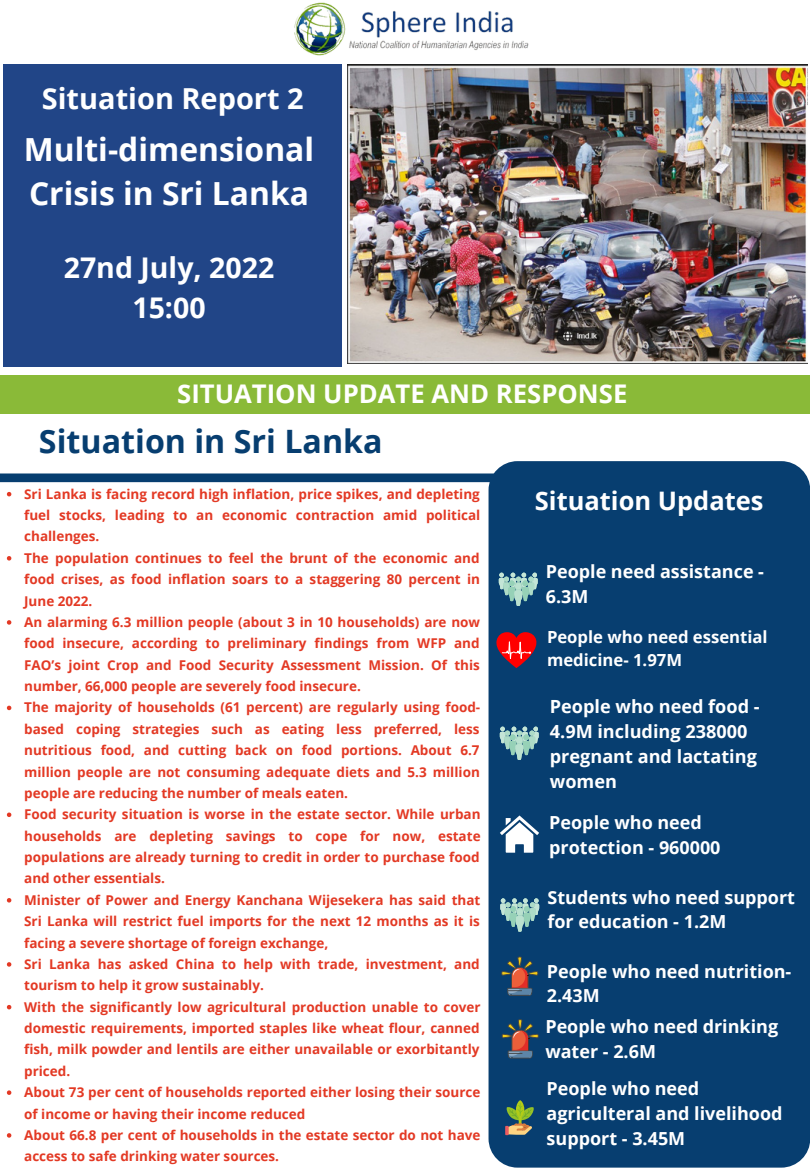
<style>
.page{position:relative;width:810px;height:1170px;background:#fff}
.page>*{position:absolute;margin:0;border:0;box-sizing:border-box;transform-origin:0 0}
.t1{font:700 32.25px "Open Sans";color:#073e70}
.t2{font:700 31.8px/44.4px "Open Sans";color:#fff}
.t3{font:700 28.95px "Open Sans";color:#fff}
.t4{font:700 28.5px/39.9px "Open Sans";color:#fff;text-align:center}
.t5{font:700 25.65px "Open Sans";color:#fff}
.t6{font:700 25.5px "Open Sans";color:#fff}
.t7{font:700 18.15px/24.9px "Open Sans";color:#fff}
.t8{font:700 18px/24.8px "Open Sans";color:#fff}
.t9{font:700 16.65px/22.5px "Open Sans";color:#fff}
.t10{font:700 13.5px/21.3px "Open Sans";color:#e33924}
</style>
<div class="page">
<img style="left:294px;top:2px;width:235px;height:54px">
<div style="left:4px;top:64px;width:338px;height:303px;background:#214587"></div>
<div style="left:0;top:375px;width:810px;height:38px;background:#8aba38"></div>
<svg style="left:0;top:473px;width:494px;height:9px;background:#144877"></svg>
<div style="left:489px;top:461px;width:321px;height:707px;background:#073e70;border-radius:29px"></div>
<svg style="left:499px;top:573px;width:39px;height:33px"></svg>
<svg style="left:500px;top:727px;width:39px;height:33px"></svg>
<svg style="left:496px;top:632px;width:41px;height:36px"></svg>
<svg style="left:500px;top:816px;width:39px;height:37px"></svg>
<svg style="left:501px;top:956px;width:37px;height:40px"></svg>
<svg style="left:502px;top:1019px;width:37px;height:40px"></svg>
<svg style="left:516px;top:1100px;width:8px;height:19px"></svg>
<svg style="left:505px;top:1103px;width:29px;height:32px"></svg>
<svg style="left:500px;top:898px;width:39px;height:34px"></svg>
<img style="left:347px;top:64px;width:460px;height:299px">
<svg style="left:7px;top:492px;width:4px;height:4px"></svg>
<svg style="left:7px;top:556px;width:4px;height:5px"></svg>
<svg style="left:7px;top:620px;width:4px;height:5px"></svg>
<svg style="left:7px;top:706px;width:4px;height:4px"></svg>
<svg style="left:7px;top:813px;width:4px;height:4px"></svg>
<svg style="left:7px;top:898px;width:4px;height:5px"></svg>
<svg style="left:7px;top:962px;width:4px;height:5px"></svg>
<svg style="left:7px;top:1005px;width:4px;height:4px"></svg>
<svg style="left:7px;top:1090px;width:4px;height:5px"></svg>
<svg style="left:7px;top:1133px;width:4px;height:5px"></svg>
<h3 class="t3" style="left:42px;top:78px;width:263px">Situation Report 2</h3>
<h2 class="t2" style="left:24px;top:126px;width:292px">Multi-dimensional<br>Crisis in Sri Lanka</h2>
<h3 class="t4" style="left:64px;top:247px;width:212px">27nd July, 2022<br>15:00</h3>
<h3 class="t5" style="left:177px;top:376px;width:452px">SITUATION UPDATE AND RESPONSE</h3>
<h1 class="t1" style="left:39px;top:419px;width:345px">Situation in Sri Lanka</h1>
<p class="t10" style="left:24px;top:483px;width:458px">Sri Lanka is facing record high inflation, price spikes, and depleting fuel stocks, leading to an economic contraction amid political challenges.<br>The population continues to feel the brunt of the economic and food crises, as food inflation soars to a staggering 80 percent in June 2022.<br>An alarming 6.3 million people (about 3 in 10 households) are now food insecure, according to preliminary findings from WFP and FAO’s joint Crop and Food Security Assessment Mission. Of this number, 66,000 people are severely food insecure.<br>The majority of households (61 percent) are regularly using food&shy;based coping strategies such as eating less preferred, less nutritious food, and cutting back on food portions. About 6.7 million people are not consuming adequate diets and 5.3 million people are reducing the number of meals eaten.<br>Food security situation is worse in the estate sector. While urban households are depleting savings to cope for now, estate populations are already turning to credit in order to purchase food and other essentials.<br>Minister of Power and Energy Kanchana Wijesekera has said that Sri Lanka will restrict fuel imports for the next 12 months as it is facing a severe shortage of foreign exchange,<br>Sri Lanka has asked China to help with trade, investment, and tourism to help it grow sustainably.<br>With the significantly low agricultural production unable to cover domestic requirements, imported staples like wheat flour, canned fish, milk powder and lentils are either unavailable or exorbitantly priced.<br>About 73 per cent of households reported either losing their source of income or having their income reduced<br>About 66.8 per cent of households in the estate sector do not have access to safe drinking water sources.</p>
<h3 class="t6" style="left:535px;top:483px;width:230px">Situation Updates</h3>
<h3 class="t8" style="left:546px;top:559px;width:220px">People need assistance -<br>6.3M</h3>
<p class="t9" style="left:547px;top:625px;width:222px">People who need essential medicine- 1.97M</p>
<h3 class="t7" style="left:550px;top:693px;width:211px">People who need food -<br>4.9M including 238000 pregnant and lactating women</h3>
<h3 class="t8" style="left:549px;top:810px;width:173px">People who need protection - 960000</h3>
<h3 class="t8" style="left:547px;top:884px;width:249px">Students who need support for education - 1.2M</h3>
<h3 class="t8" style="left:547px;top:958px;width:246px">People who need nutrition-<br>2.43M</h3>
<h3 class="t8" style="left:545px;top:1014px;width:234px">People who need drinking water - 2.6M</h3>
<h3 class="t8" style="left:547px;top:1076px;width:237px">People who need agriculteral and livelihood support - 3.45M</h3>
</div>
